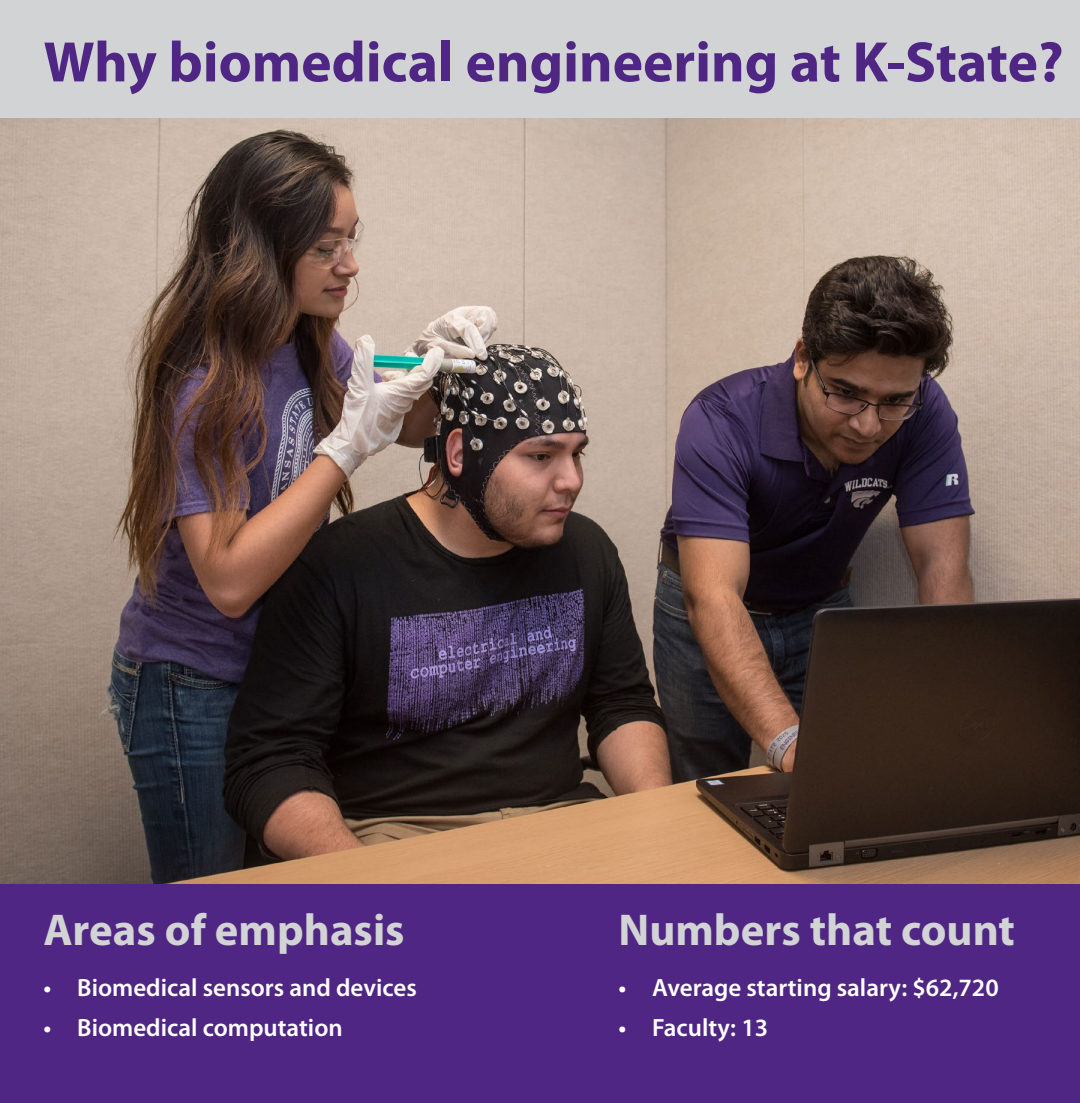
<style>
.page{position:relative;width:1080px;height:1103px;background:#fff}
.page>*{position:absolute;margin:0;border:0;box-sizing:border-box;transform-origin:0 0}
.t1{font:700 57.5px "Myriad Pro";color:#4f2683}
.t2{font:700 44.75px "Myriad Pro";color:#d1d3d4}
.t3{font:600 25px "Myriad Pro";color:#fff}
</style>
<div class="page">
<div style="left:0;top:0;width:1080px;height:119px;background:#d1d3d4"></div>
<div style="left:0;top:869px;width:1080px;height:233px;background:#4f2683"></div>
<img style="left:0;top:119px;width:1080px;height:764px">
<h1 class="t1" style="left:44px;top:24px;width:1022px">Why biomedical engineering at K-State?</h1>
<h2 class="t2" style="left:44px;top:900px;width:363px">Areas of emphasis</h2>
<p class="t3" style="left:44px;top:971px;width:375px">• Biomedical sensors and devices</p>
<p class="t3" style="left:44px;top:1011px;width:301px">• Biomedical computation</p>
<h2 class="t2" style="left:618px;top:900px;width:398px">Numbers that count</h2>
<p class="t3" style="left:618px;top:971px;width:382px">• Average starting salary: $62,720</p>
<p class="t3" style="left:618px;top:1011px;width:151px">• Faculty: 13</p>
</div>
